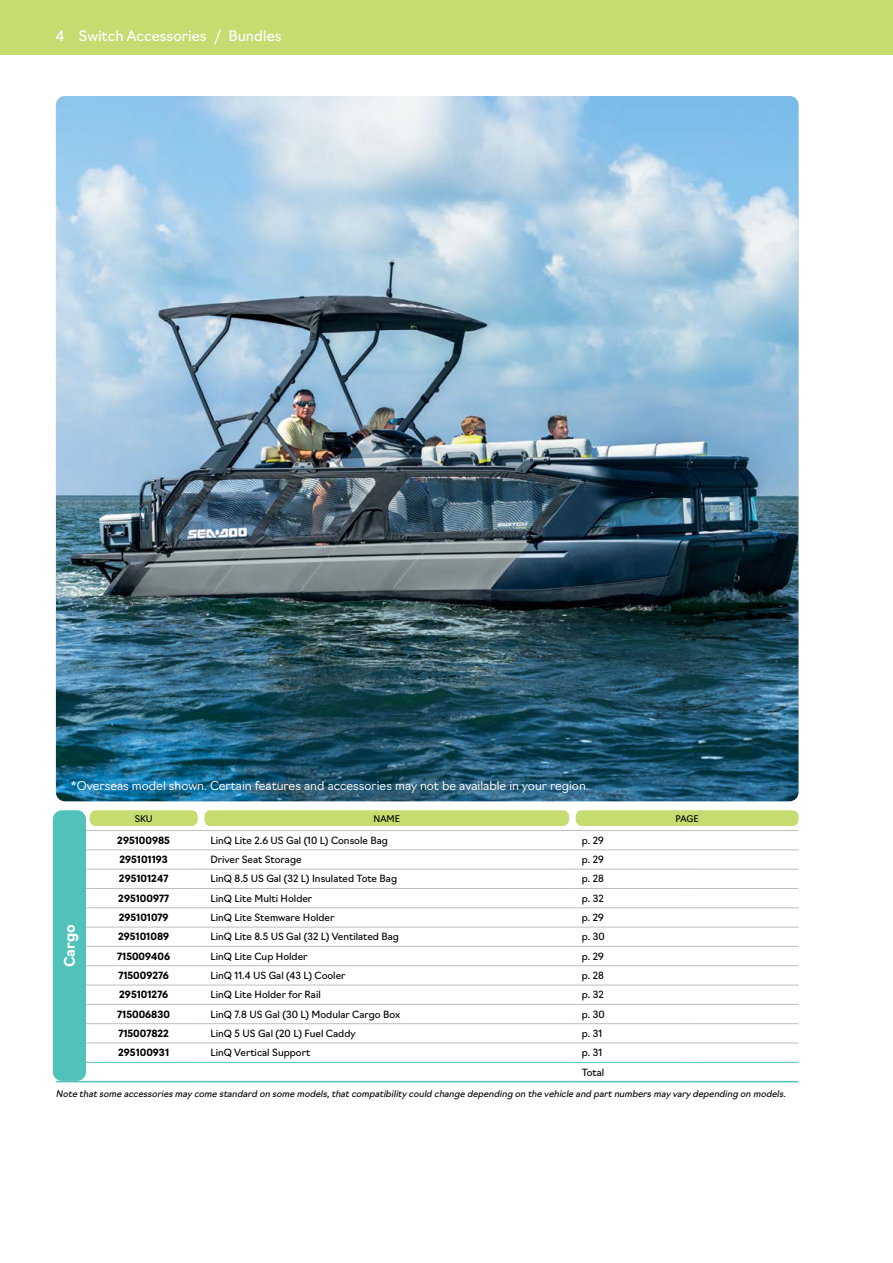
<style>
.page{position:relative;width:893px;height:1263px;background:#fff}
.page>*{position:absolute;margin:0;border:0;box-sizing:border-box;transform-origin:0 0}
.t1{font:14.25px "Navigo";color:#fff}
.t2{font:700 14.25px "Navigo";color:#fff}
.t3{font:300 12px "Navigo";color:#fff}
.t4{font:9.75px/19.4px "Navigo";color:#000}
.t5{font:700 9.75px "Navigo";color:#000}
.t6{font:italic 9px "Navigo";color:#000}
.t7{font:9px "Navigo";color:#000}
.s1{font-weight:300}
</style>
<div class="page">
<img style="left:56px;top:96px;width:742px;height:705px">
<hr style="left:90px;top:830px;width:108px;height:1px;background:#bcbec0">
<hr style="left:204px;top:830px;width:365px;height:1px;background:#bcbec0">
<hr style="left:576px;top:830px;width:108px;height:1px;background:#bcbec0">
<hr style="left:690px;top:830px;width:108px;height:1px;background:#bcbec0">
<hr style="left:90px;top:849px;width:108px;height:1px;background:#bcbec0">
<hr style="left:204px;top:849px;width:365px;height:1px;background:#bcbec0">
<hr style="left:576px;top:849px;width:108px;height:1px;background:#bcbec0">
<hr style="left:690px;top:849px;width:108px;height:1px;background:#bcbec0">
<hr style="left:90px;top:869px;width:108px;height:1px;background:#bcbec0">
<hr style="left:204px;top:869px;width:365px;height:1px;background:#bcbec0">
<hr style="left:576px;top:869px;width:108px;height:1px;background:#bcbec0">
<hr style="left:690px;top:869px;width:108px;height:1px;background:#bcbec0">
<hr style="left:90px;top:888px;width:108px;height:1px;background:#bcbec0">
<hr style="left:204px;top:888px;width:365px;height:1px;background:#bcbec0">
<hr style="left:576px;top:888px;width:108px;height:1px;background:#bcbec0">
<hr style="left:690px;top:888px;width:108px;height:1px;background:#bcbec0">
<hr style="left:90px;top:907px;width:108px;height:1px;background:#bcbec0">
<hr style="left:204px;top:907px;width:365px;height:1px;background:#bcbec0">
<hr style="left:576px;top:907px;width:108px;height:1px;background:#bcbec0">
<hr style="left:690px;top:907px;width:108px;height:1px;background:#bcbec0">
<hr style="left:90px;top:927px;width:108px;height:1px;background:#bcbec0">
<hr style="left:204px;top:927px;width:365px;height:1px;background:#bcbec0">
<hr style="left:576px;top:927px;width:108px;height:1px;background:#bcbec0">
<hr style="left:690px;top:927px;width:108px;height:1px;background:#bcbec0">
<hr style="left:90px;top:946px;width:108px;height:1px;background:#bcbec0">
<hr style="left:204px;top:946px;width:365px;height:1px;background:#bcbec0">
<hr style="left:576px;top:946px;width:108px;height:1px;background:#bcbec0">
<hr style="left:690px;top:946px;width:108px;height:1px;background:#bcbec0">
<hr style="left:90px;top:965px;width:108px;height:1px;background:#bcbec0">
<hr style="left:204px;top:965px;width:365px;height:1px;background:#bcbec0">
<hr style="left:576px;top:965px;width:108px;height:1px;background:#bcbec0">
<hr style="left:690px;top:965px;width:108px;height:1px;background:#bcbec0">
<hr style="left:90px;top:985px;width:108px;height:1px;background:#bcbec0">
<hr style="left:204px;top:985px;width:365px;height:1px;background:#bcbec0">
<hr style="left:576px;top:985px;width:108px;height:1px;background:#bcbec0">
<hr style="left:690px;top:985px;width:108px;height:1px;background:#bcbec0">
<hr style="left:90px;top:1004px;width:108px;height:1px;background:#bcbec0">
<hr style="left:204px;top:1004px;width:365px;height:1px;background:#bcbec0">
<hr style="left:576px;top:1004px;width:108px;height:1px;background:#bcbec0">
<hr style="left:690px;top:1004px;width:108px;height:1px;background:#bcbec0">
<hr style="left:90px;top:1023px;width:108px;height:1px;background:#bcbec0">
<hr style="left:204px;top:1023px;width:365px;height:1px;background:#bcbec0">
<hr style="left:576px;top:1023px;width:108px;height:1px;background:#bcbec0">
<hr style="left:690px;top:1023px;width:108px;height:1px;background:#bcbec0">
<hr style="left:90px;top:1043px;width:108px;height:1px;background:#bcbec0">
<hr style="left:204px;top:1043px;width:365px;height:1px;background:#bcbec0">
<hr style="left:576px;top:1043px;width:108px;height:1px;background:#bcbec0">
<hr style="left:690px;top:1043px;width:108px;height:1px;background:#bcbec0">
<svg style="left:56px;top:1081px;width:34px;height:1px"></svg>
<hr style="left:90px;top:1081px;width:108px;height:1px;background:#51c2b9">
<hr style="left:204px;top:1081px;width:365px;height:1px;background:#51c2b9">
<hr style="left:576px;top:1081px;width:108px;height:1px;background:#51c2b9">
<hr style="left:690px;top:1081px;width:108px;height:1px;background:#51c2b9">
<hr style="left:90px;top:1062px;width:108px;height:1px;background:#51c2b9">
<hr style="left:204px;top:1062px;width:365px;height:1px;background:#51c2b9">
<hr style="left:576px;top:1062px;width:108px;height:1px;background:#51c2b9">
<hr style="left:690px;top:1062px;width:108px;height:1px;background:#51c2b9">
<div style="left:53px;top:810px;width:33px;height:271px;background:#51c2b9;border-radius:9px"></div>
<div style="left:90px;top:810px;width:108px;height:16px;background:#c5dc70;border-radius:6px"></div>
<div style="left:204px;top:810px;width:365px;height:16px;background:#c5dc70;border-radius:6px"></div>
<div style="left:576px;top:810px;width:222px;height:16px;background:#c5dc70;border-radius:6px"></div>
<div style="left:0;top:0;width:893px;height:54px;background:#c5dc70"></div>
<h1 class="t1" style="left:163px;top:24px;width:80px"><span class="s1">/</span> Category</h1>
<h1 class="t1" style="left:214px;top:24px;width:69px"><span class="s1">/</span> Bundles</h1>
<h1 class="t1" style="left:79px;top:24px;width:129px">Switch Accessories</h1>
<h1 class="t1" style="left:54px;top:24px;width:104px">44 Accessoires</h1>
<p class="t3" style="left:71px;top:776px;width:519px">*Overseas model shown. Certain features and accessories may not be available in your region.</p>
<h1 class="t2" style="left:58px;top:967px;width:44px;rotate:-90deg">Cargo</h1>
<p class="t7" style="left:135px;top:811px;width:19px">SKU</p>
<p class="t7" style="left:373px;top:811px;width:28px">NAME</p>
<p class="t7" style="left:676px;top:811px;width:25px">PAGE</p>
<p class="t5" style="left:117px;top:833px;width:54px">295100985</p>
<p class="t4" style="left:210px;top:830px;width:179px">LinQ Lite 2.6 US Gal (10 L) Console Bag</p>
<p class="t4" style="left:582px;top:830px;width:24px">p. 29</p>
<p class="t5" style="left:119px;top:852px;width:50px">295101193</p>
<p class="t4" style="left:210px;top:849px;width:93px">Driver Seat Storage</p>
<p class="t4" style="left:582px;top:849px;width:24px">p. 29</p>
<p class="t5" style="left:119px;top:871px;width:51px">295101247</p>
<p class="t4" style="left:210px;top:868px;width:188px">LinQ 8.5 US Gal (32 L) Insulated Tote Bag</p>
<p class="t4" style="left:582px;top:868px;width:24px">p. 28</p>
<p class="t5" style="left:118px;top:890px;width:52px">295100977</p>
<p class="t4" style="left:210px;top:888px;width:103px">LinQ Lite Multi Holder</p>
<p class="t4" style="left:582px;top:888px;width:24px">p. 32</p>
<p class="t5" style="left:119px;top:910px;width:51px">295101079</p>
<p class="t4" style="left:210px;top:907px;width:126px">LinQ Lite Stemware Holder</p>
<p class="t4" style="left:582px;top:907px;width:24px">p. 29</p>
<p class="t5" style="left:118px;top:929px;width:53px">295101089</p>
<p class="t4" style="left:210px;top:926px;width:190px">LinQ Lite 8.5 US Gal (32 L) Ventilated Bag</p>
<p class="t4" style="left:582px;top:926px;width:25px">p. 30</p>
<p class="t5" style="left:117px;top:948px;width:54px">715009406</p>
<p class="t4" style="left:210px;top:946px;width:99px">LinQ Lite Cup Holder</p>
<p class="t4" style="left:582px;top:946px;width:24px">p. 29</p>
<p class="t5" style="left:118px;top:968px;width:52px">715009276</p>
<p class="t4" style="left:210px;top:965px;width:137px">LinQ 11.4 US Gal (43 L) Cooler</p>
<p class="t4" style="left:582px;top:965px;width:24px">p. 28</p>
<p class="t5" style="left:119px;top:987px;width:50px">295101276</p>
<p class="t4" style="left:210px;top:984px;width:112px">LinQ Lite Holder for Rail</p>
<p class="t4" style="left:582px;top:984px;width:24px">p. 32</p>
<p class="t5" style="left:117px;top:1006px;width:54px">715006830</p>
<p class="t4" style="left:210px;top:1004px;width:191px">LinQ 7.8 US Gal (30 L) Modular Cargo Box</p>
<p class="t4" style="left:582px;top:1004px;width:25px">p. 30</p>
<p class="t5" style="left:118px;top:1026px;width:52px">715007822</p>
<p class="t4" style="left:210px;top:1023px;width:147px">LinQ 5 US Gal (20 L) Fuel Caddy</p>
<p class="t4" style="left:582px;top:1023px;width:22px">p. 31</p>
<p class="t5" style="left:118px;top:1045px;width:52px">295100931</p>
<p class="t4" style="left:210px;top:1042px;width:101px">LinQ Vertical Support</p>
<p class="t4" style="left:582px;top:1042px;width:24px">p. 31<br>Total</p>
<p class="t6" style="left:56px;top:1086px;width:733px">Note thatsome accessories may come standard on some models,thatcompatibility could change depending on the vehicle and partnumbers may vary depending on models.</p>
</div>
